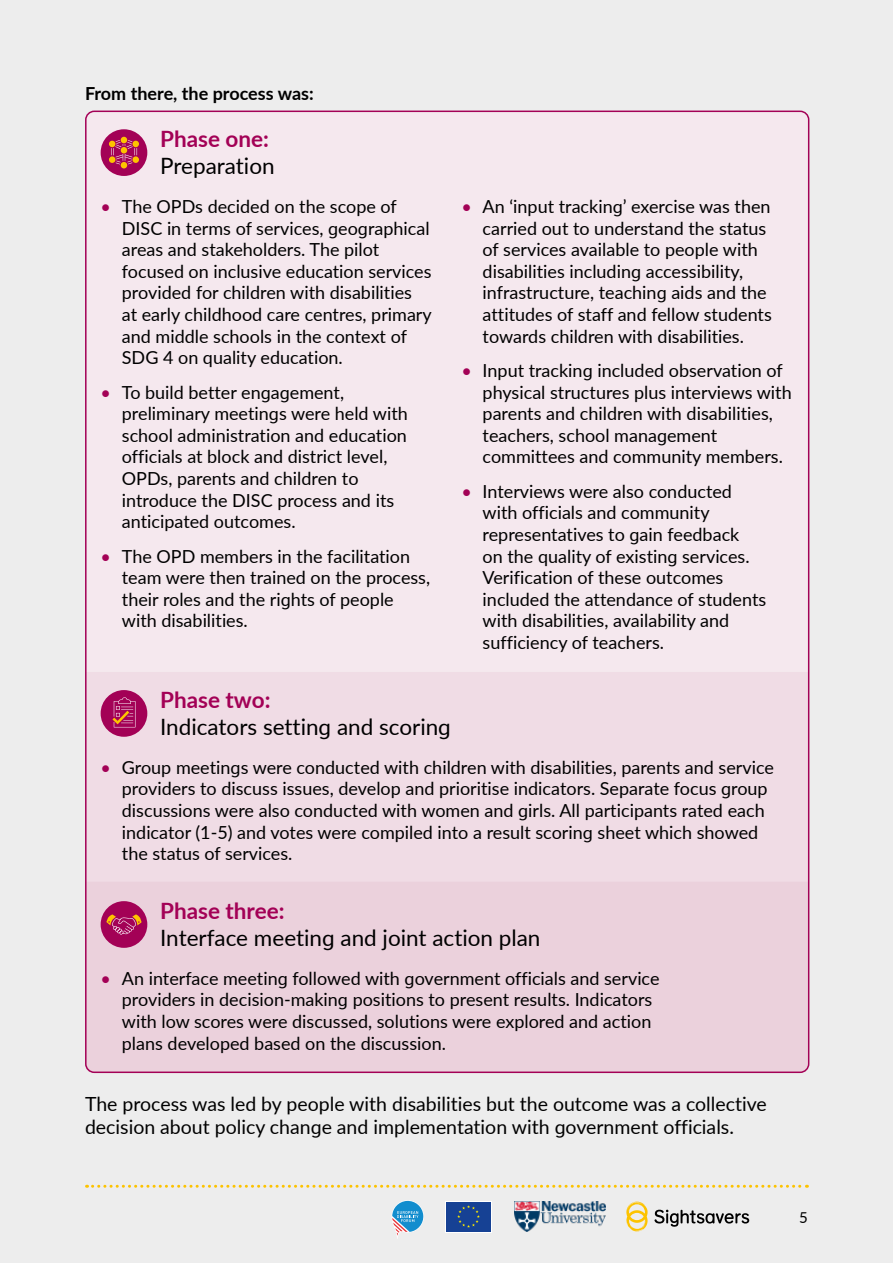
<style>
.page{position:relative;width:893px;height:1263px;background:#ededed}
.page>*{position:absolute;margin:0;border:0;box-sizing:border-box;transform-origin:0 0}
.t1{font:22.5px "Lato";color:#000}
.t2{font:700 22.5px "Lato";color:#a30156}
.t3{font:19.5px/23.4px "Lato";color:#000}
.t4{font:18px/21.6px "Lato";color:#000}
.t5{font:700 18px "Lato";color:#000}
.t6{font:15px "Lato";color:#000}
.s1{color:#a30156}
</style>
<div class="page">
<div style="left:85px;top:672px;width:723px;height:210px;background:#f0dce5"></div>
<div style="left:85px;top:882px;width:723px;height:191px;background:#ebd1dc"></div>
<div style="left:101px;top:129px;width:46px;height:47px;background:#a30156;border-radius:50%"></div>
<div style="left:101px;top:690px;width:46px;height:47px;background:#a30156;border-radius:50%"></div>
<div style="left:101px;top:901px;width:46px;height:47px;background:#a30156;border-radius:50%"></div>
<svg style="left:112px;top:697px;width:23px;height:30px"></svg>
<svg style="left:106px;top:914px;width:35px;height:20px"></svg>
<svg style="left:109px;top:137px;width:30px;height:31px"></svg>
<svg style="left:87px;top:1185px;width:720px;height:3px"></svg>
<svg style="left:626px;top:1201px;width:22px;height:30px"></svg>
<svg style="left:654px;top:1210px;width:95px;height:17px"></svg>
<img style="left:514px;top:1201px;width:91px;height:30px">
<svg style="left:392px;top:1201px;width:32px;height:37px"></svg>
<svg style="left:445px;top:1201px;width:47px;height:31px"></svg>
<div style="left:446px;top:1201px;width:45px;height:30px;background:#164194"></div>
<svg style="left:457px;top:1205px;width:23px;height:23px"></svg>
<p class="t5" style="left:85px;top:80px;width:230px">From there, the process was:</p>
<p class="t2" style="left:160px;top:123px;width:110px">Phase one:</p>
<p class="t1" style="left:160px;top:150px;width:116px">Preparation</p>
<p class="t4" style="left:122px;top:195px;width:311px;text-indent:-21px"><span class="s1">•</span> The OPDs decided on the scope of DISC in terms of services, geographical areas and stakeholders. The pilot focused on inclusive education services provided for children with disabilities<br>at early childhood care centres, primary and middle schools in the context of SDG 4 on quality education.</p>
<p class="t4" style="left:122px;top:380px;width:288px;text-indent:-21px"><span class="s1">•</span> To build better engagement, preliminary meetings were held with school administration and education officials at block and district level,<br>OPDs, parents and children to introduce the DISC process and its anticipated outcomes.</p>
<p class="t4" style="left:122px;top:544px;width:310px;text-indent:-21px"><span class="s1">•</span> The OPD members in the facilitation team were then trained on the process, their roles and the rights of people with disabilities.</p>
<p class="t4" style="left:483px;top:195px;width:291px;text-indent:-21px"><span class="s1">•</span> An ‘input tracking’ exercise was then carried out to understand the status of services available to people with disabilities including accessibility, infrastructure, teaching aids and the attitudes of staff and fellow students towards children with disabilities.</p>
<p class="t4" style="left:483px;top:359px;width:311px;text-indent:-21px"><span class="s1">•</span> Input tracking included observation of physical structures plus interviews with parents and children with disabilities, teachers, school management committees and community members.</p>
<p class="t4" style="left:483px;top:480px;width:285px;text-indent:-21px"><span class="s1">•</span> Interviews were also conducted with officials and community representatives to gain feedback<br>on the quality of existing services.<br>Verification of these outcomes included the attendance of students with disabilities, availability and sufficiency of teachers.</p>
<p class="t2" style="left:160px;top:683px;width:112px">Phase two:</p>
<p class="t1" style="left:160px;top:711px;width:292px">Indicators setting and scoring</p>
<p class="t4" style="left:122px;top:756px;width:654px;text-indent:-21px"><span class="s1">•</span> Group meetings were conducted with children with disabilities, parents and service providers to discuss issues, develop and prioritise indicators. Separate focus group discussions were also conducted with women and girls. All participants rated each indicator (1-5) and votes were compiled into a result scoring sheet which showed the status of services.</p>
<p class="t2" style="left:160px;top:894px;width:126px">Phase three:</p>
<p class="t1" style="left:160px;top:922px;width:382px">Interface meeting and joint action plan</p>
<p class="t4" style="left:122px;top:967px;width:539px;text-indent:-21px"><span class="s1">•</span> An interface meeting followed with government officials and service providers in decision-making positions to present results. Indicators with low scores were discussed, solutions were explored and action plans developed based on the discussion.</p>
<p class="t3" style="left:85px;top:1091px;width:683px">The process was led by people with disabilities but the outcome was a collective decision about policy change and implementation with government officials.</p>
<p class="t6" style="left:799px;top:1207px;width:10px">5</p>
</div>
